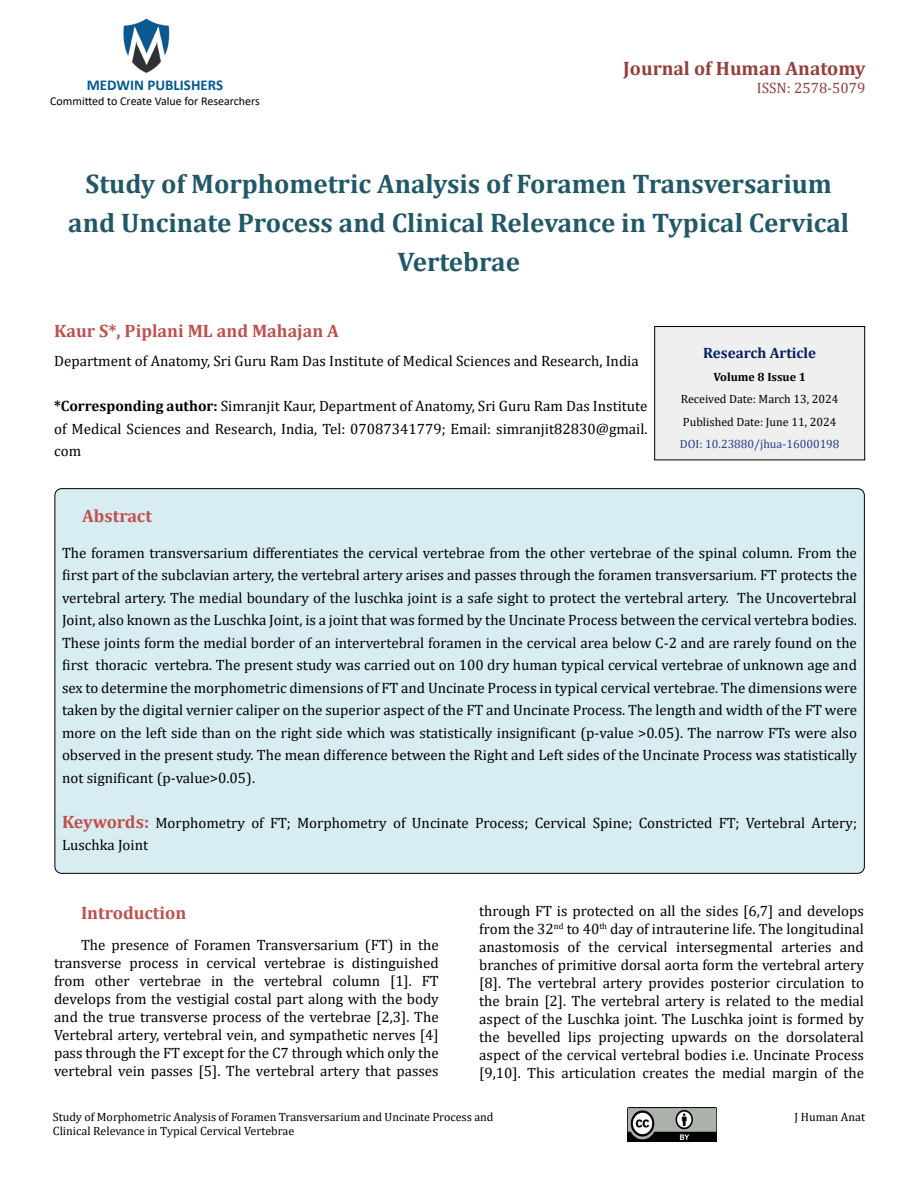
<style>
.page{position:relative;width:918px;height:1188px;background:#fff}
.page>*{position:absolute;margin:0;border:0;box-sizing:border-box;transform-origin:0 0}
.t1{font:700 27px/39px "Cambria";color:#215868;text-align:center}
.t2{font:700 19.5px "Cambria";color:#953f3c}
.t3{font:700 18px "Cambria";color:#c0504d}
.t4{font:15px/18px "Cambria";color:#000;text-align:justify}
.t5{font:700 15px "Calibri";color:#005991}
.t6{font:700 15px "Cambria";color:#002060}
.t7{font:15px "Cambria";color:#953f3c}
.t8{font:12px/14.4px "Cambria";color:#000}
.t9{font:12px "Calibri";color:#000}
.t10{font:12px "Cambria";color:#25408f}
.t11{font:700 12px "Cambria";color:#000}
.s1{font-weight:700}
.s2{font-weight:700;font-size:18px;color:#c0504d}
</style>
<div class="page">
<img style="left:123px;top:18px;width:47px;height:55px">
<img style="left:628px;top:1108px;width:88px;height:33px">
<div style="left:655px;top:327px;width:210px;height:133px;background:#efefef"></div>
<div style="left:654px;top:326px;width:211px;height:134px;border:1px solid #000"></div>
<div style="left:55px;top:489px;width:809px;height:384px;background:#d8edf2;border-radius:7px"></div>
<h2 class="t2" style="left:623px;top:55px;width:244px">Journal of Human Anatomy</h2>
<p class="t5" style="left:87px;top:75px;width:138px">MEDWIN PUBLISHERS</p>
<p class="t7" style="left:757px;top:79px;width:110px">ISSN: 2578-5079</p>
<p class="t9" style="left:50px;top:92px;width:211px">Committed to Create Value for Researchers</p>
<h1 class="t1" style="left:68px;top:163px;width:782px">Study of Morphometric Analysis of Foramen Transversarium and Uncinate Process and Clinical Relevance in Typical Cervical<br>Vertebrae</h1>
<p class="t3" style="left:54px;top:318px;width:286px">Kaur S*, Piplani ML and Mahajan A</p>
<p class="t4" style="left:54px;top:352px;width:586px">Department of Anatomy, Sri Guru Ram Das Institute of Medical Sciences and Research, India</p>
<p class="t4" style="left:54px;top:395px;width:595px;line-height:22.5px"><span class="s1">*Corresponding author:</span> Simranjit Kaur, Department of Anatomy, Sri Guru Ram Das Institute of Medical Sciences and Research, India, Tel: 07087341779; Email: simranjit82830@gmail. com</p>
<p class="t6" style="left:703px;top:342px;width:114px">Research Article</p>
<p class="t11" style="left:714px;top:368px;width:94px">Volume 8 Issue 1</p>
<p class="t8" style="left:681px;top:388px;width:159px;line-height:22.5px">Received Date: March 13, 2024<br>Published Date: June 11, 2024</p>
<p class="t10" style="left:680px;top:437px;width:161px">DOI: 10.23880/jhua-16000198</p>
<p class="t3" style="left:82px;top:503px;width:71px">Abstract</p>
<p class="t4" style="left:62px;top:541px;width:797px;line-height:22.5px">The foramen transversarium differentiates the cervical vertebrae from the other vertebrae of the spinal column. From the first part of the subclavian artery, the vertebral artery arises and passes through the foramen transversarium. FT protects the vertebral artery. The medial boundary of the luschka joint is a safe sight to protect the vertebral artery. The Uncovertebral Joint, also known as the Luschka Joint, is a joint that was formed by the Uncinate Process between the cervical vertebra bodies.<br>These joints form the medial border of an intervertebral foramen in the cervical area below C-2 and are rarely found on the first thoracic vertebra. The present study was carried out on 100 dry human typical cervical vertebrae of unknown age and sex to determine the morphometric dimensions of FT and Uncinate Process in typical cervical vertebrae. The dimensions were taken by the digital vernier caliper on the superior aspect of the FT and Uncinate Process. The length and width of the FT were more on the left side than on the right side which was statistically insignificant (p-value &gt;0.05). The narrow FTs were also observed in the present study. The mean difference between the Right and Left sides of the Uncinate Process was statistically not significant (p-value&gt;0.05).</p>
<p class="t4" style="left:62px;top:811px;width:797px;line-height:22.5px"><span class="s2">Keywords:</span> Morphometry of FT; Morphometry of Uncinate Process; Cervical Spine; Constricted FT; Vertebral Artery;<br>Luschka Joint</p>
<p class="t3" style="left:81px;top:900px;width:107px">Introduction</p>
<p class="t4" style="left:54px;top:936px;width:386px;text-indent:27px">The presence of Foramen Transversarium (FT) in the transverse process in cervical vertebrae is distinguished from other vertebrae in the vertebral column [1]. FT develops from the vestigial costal part along with the body and the true transverse process of the vertebrae [2,3]. The Vertebral artery, vertebral vein, and sympathetic nerves [4] pass through the FT except for the C7 through which only the vertebral vein passes [5]. The vertebral artery that passes</p>
<p class="t4" style="left:479px;top:902px;width:386px">through FT is protected on all the sides [6,7] and develops from the 32<sup>nd</sup> to 40<sup>th</sup> day of intrauterine life. The longitudinal anastomosis of the cervical intersegmental arteries and branches of primitive dorsal aorta form the vertebral artery [8]. The vertebral artery provides posterior circulation to the brain [2]. The vertebral artery is related to the medial aspect of the Luschka joint. The Luschka joint is formed by the bevelled lips projecting upwards on the dorsolateral aspect of the cervical vertebral bodies i.e. Uncinate Process [9,10]. This articulation creates the medial margin of the</p>
<p class="t8" style="left:53px;top:1110px;width:442px">Study of Morphometric Analysis of Foramen Transversarium and Uncinate Process and<br>Clinical Relevance in Typical Cervical Vertebrae</p>
<p class="t8" style="left:795px;top:1110px;width:72px">J Human Anat</p>
</div>
